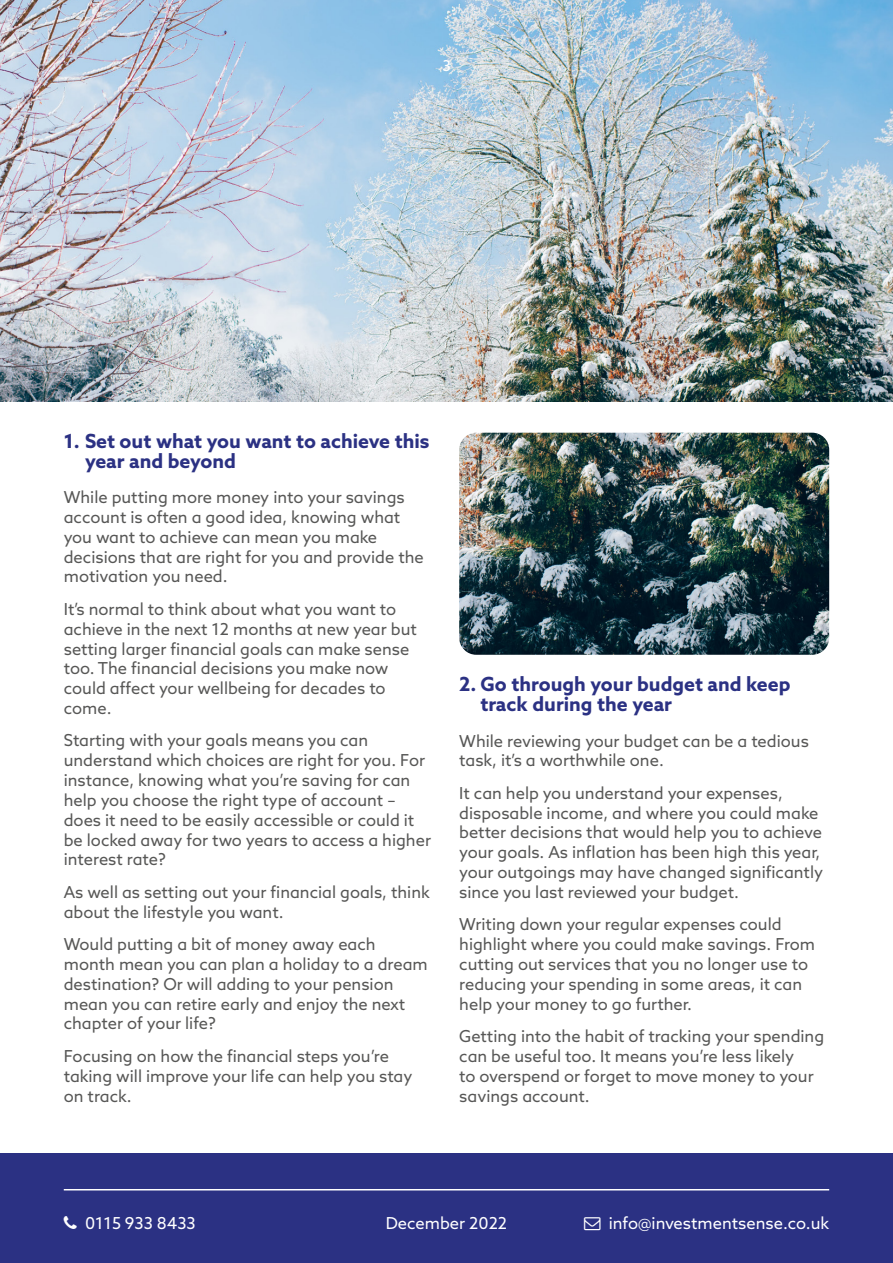
<style>
.page{position:relative;width:893px;height:1263px;background:#fff}
.page>*{position:absolute;margin:0;border:0;box-sizing:border-box;transform-origin:0 0}
.t1{font:700 19.5px/19.8px "Azo Sans";color:#2b3183}
.t2{font:16.5px/19.8px "Azo Sans";color:#575756}
.t3{font:16.5px "Azo Sans";color:#fff}
.t4{font:15px "Azo Sans";color:#fff}
</style>
<div class="page">
<img style="left:0;top:0;width:893px;height:402px">
<div style="left:0;top:1153px;width:893px;height:110px;background:#2b3183"></div>
<hr style="left:64px;top:1189px;width:765px;height:1px;background:#fff">
<img style="left:459px;top:433px;width:370px;height:222px">
<p class="t4" style="left:442px;top:56px;width:10px">3</p>
<p class="t1" style="left:85px;top:431px;width:346px;text-indent:-21px">1. Set out what you want to achieve this year and beyond</p>
<p class="t2" style="left:64px;top:487px;width:362px">While putting more money into your savings account is often a good idea, knowing what you want to achieve can mean you make decisions that are right for you and provide the motivation you need.</p>
<p class="t2" style="left:64px;top:599px;width:355px">It’s normal to think about what you want to achieve in the next 12 months at new year but setting larger financial goals can make sense too. The financial decisions you make now could affect your wellbeing for decades to come.</p>
<p class="t2" style="left:64px;top:730px;width:369px">Starting with your goals means you can understand which choices are right for you. For instance, knowing what you’re saving for can help you choose the right type of account – does it need to be easily accessible or could it be locked away for two years to access a higher interest rate?</p>
<p class="t2" style="left:64px;top:882px;width:368px">As well as setting out your financial goals, think about the lifestyle you want.</p>
<p class="t2" style="left:64px;top:934px;width:365px">Would putting a bit of money away each month mean you can plan a holiday to a dream destination? Or will adding to your pension mean you can retire early and enjoy the next chapter of your life?</p>
<p class="t2" style="left:64px;top:1046px;width:350px">Focusing on how the financial steps you’re taking will improve your life can help you stay on track.</p>
<p class="t1" style="left:481px;top:674px;width:311px;text-indent:-21px">2. Go through your budget and keep track during the year</p>
<p class="t2" style="left:459px;top:730px;width:351px">While reviewing your budget can be a tedious task, it’s a worthwhile one.</p>
<p class="t2" style="left:459px;top:783px;width:365px">It can help you understand your expenses, disposable income, and where you could make better decisions that would help you to achieve your goals. As inflation has been high this year, your outgoings may have changed significantly since you last reviewed your budget.</p>
<p class="t2" style="left:459px;top:914px;width:357px">Writing down your regular expenses could highlight where you could make savings. From cutting out services that you no longer use to reducing your spending in some areas, it can help your money to go further.</p>
<p class="t2" style="left:459px;top:1026px;width:366px">Getting into the habit of tracking your spending can be useful too. It means you’re less likely<br>to overspend or forget to move money to your savings account.</p>
<p class="t3" style="left:85px;top:1212px;width:112px">0115 933 8433</p>
<p class="t3" style="left:609px;top:1212px;width:222px">info@investmentsense.co.uk</p>
<p class="t3" style="left:386px;top:1213px;width:123px">December 2022</p>
</div>
